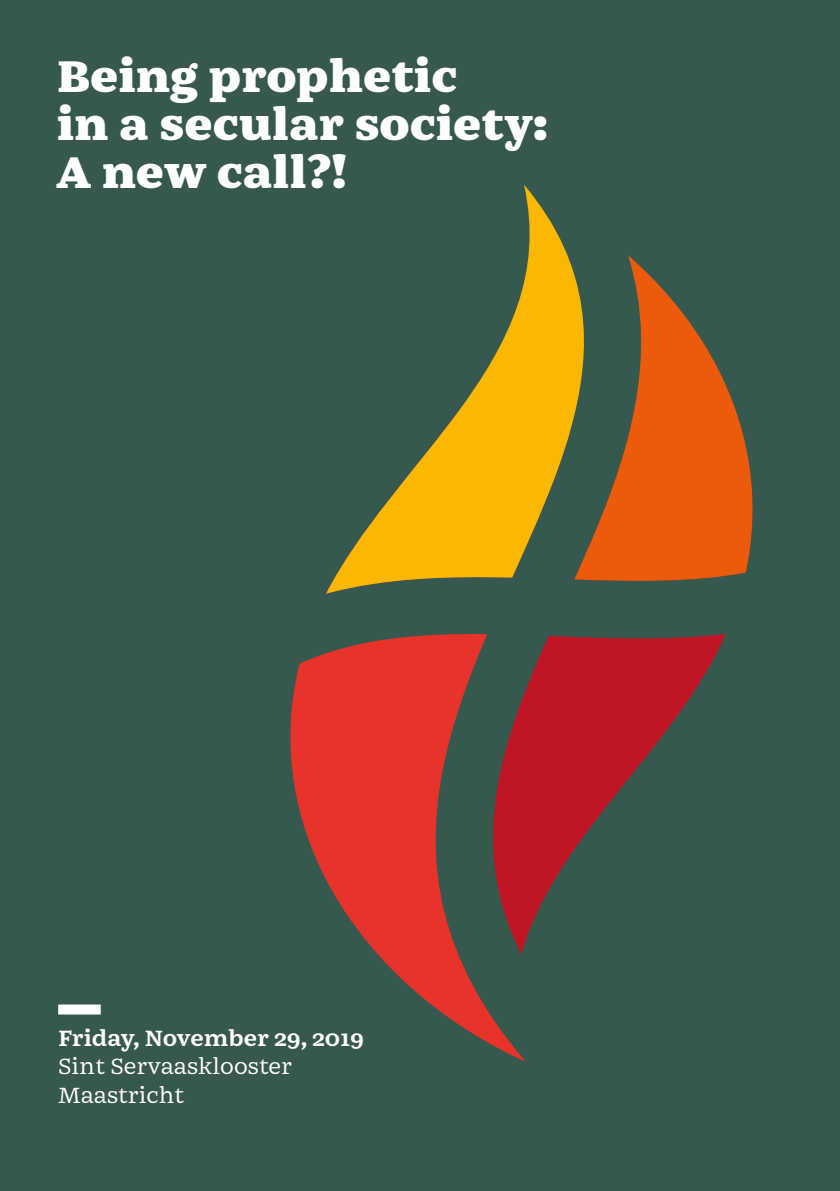
<style>
.page{position:relative;width:840px;height:1191px;background:#fff}
.page>*{position:absolute;margin:0;border:0;box-sizing:border-box;transform-origin:0 0}
.t1{font:900 48px/48px "Mala";color:#fff}
.t2{font:24px/28.8px "Mala";color:#fff}
.t3{font:700 24px "Mala";color:#fff}
</style>
<div class="page">
<div style="left:0;top:0;width:839px;height:1191px;background:#37584f"></div>
<svg style="left:525px;top:634px;width:200px;height:308px"></svg>
<svg style="left:290px;top:634px;width:235px;height:427px"></svg>
<svg style="left:584px;top:255px;width:168px;height:326px;fill:#ea5b0b"></svg>
<svg style="left:326px;top:185px;width:258px;height:408px"></svg>
<div style="left:58px;top:1004px;width:43px;height:10px;background:#fff"></div>
<p class="t1" style="left:57px;top:51px;width:492px">Being prophetic<br>in a secular society:<br>A new call?!</p>
<p class="t3" style="left:58px;top:1023px;width:307px">Friday, November 29, 2019</p>
<p class="t2" style="left:58px;top:1051px;width:235px">Sint Servaasklooster<br>Maastricht</p>
</div>
